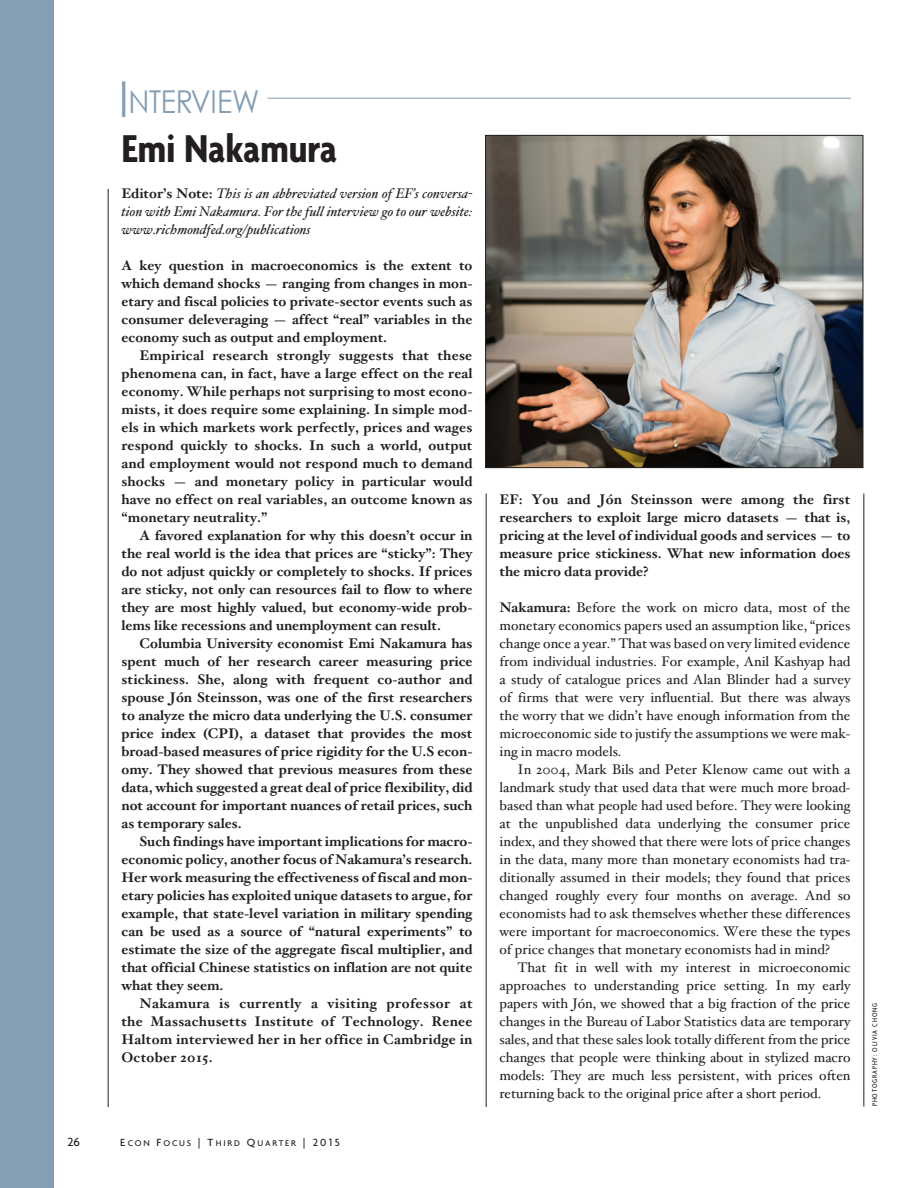
<style>
.page{position:relative;width:918px;height:1188px;background:#fff}
.page>*{position:absolute;margin:0;border:0;box-sizing:border-box;transform-origin:0 0}
.t1{font:700 condensed 42px "Agenda";letter-spacing:-.005em;color:#231f20}
.t2{font:31.5px "Century Gothic";letter-spacing:-.01em;color:#859eb3;scale:.9 1}
.Body_Copy_w_indent{font:700 13.95px/18px "Hoefler Text";color:#231f20;text-align:justify}
.Body_Copy{font:13.95px/18px "Hoefler Text";color:#231f20;text-align:justify}
.Interview_Question{font:700 13.95px/18px "Hoefler Text";color:#231f20;text-align:justify}
.New_Body_Copy{font:italic 13.95px/18px "Hoefler Text";color:#231f20;text-align:justify}
.t3{font:500 12.75px "Agenda";color:#231f20}
.t4{font:500 9px "Agenda";letter-spacing:.2em;color:#231f20}
.NEW_pull_quote{font:500 condensed 7.5px "Agenda";letter-spacing:.11em;color:#231f20}
.s1{font-size:49.5px}
.s2{font-weight:700;font-style:normal}
.s3{font-size:11.25px}
.s4{font-weight:700}
</style>
<div class="page">
<div style="left:0;top:0;width:54px;height:1188px;background:#859eb3"></div>
<hr style="left:108px;top:189px;width:1px;height:918px;background:#231f20">
<hr style="left:486px;top:494px;width:1px;height:613px;background:#231f20">
<hr style="left:863px;top:494px;width:1px;height:613px;background:#231f20">
<hr style="left:267px;top:98px;width:584px;height:1px;background:#859eb3">
<img style="left:487px;top:137px;width:374px;height:329px">
<div style="left:485px;top:135px;width:378px;height:333px;border:1px solid #231f20"></div>
<p class="t2" style="left:119px;top:83px;width:158px"><span class="s1">I</span>NTERVIEW</p>
<p class="t1" style="left:122px;top:124px;width:217px">Emi Nakamura</p>
<p class="New_Body_Copy" style="left:122px;top:184px;width:352px"><span class="s2">Editor’s Note:</span> This is an abbreviated version of EF’s conversa&shy;tion with Emi Nakamura. For the full interview go to our website: www.richmondfed.org/publications</p>
<p class="Body_Copy_w_indent" style="left:122px;top:257px;width:353px">A key question in macroeconomics is the extent to which demand shocks — ranging from changes in mon&shy;etary and fiscal policies to private-sector events such as consumer deleveraging — affect “real” variables in the economy such as output and employment.</p>
<p class="Body_Copy_w_indent" style="left:122px;top:347px;width:353px;text-indent:18px">Empirical research strongly suggests that these phenomena can, in fact, have a large effect on the real economy. While perhaps not surprising to most econo&shy;mists, it does require some explaining. In simple mod&shy;els in which markets work perfectly, prices and wages respond quickly to shocks. In such a world, output and employment would not respond much to demand shocks — and monetary policy in particular would have no effect on real variables, an outcome known as “monetary neutrality.”</p>
<p class="Body_Copy_w_indent" style="left:122px;top:527px;width:353px;text-indent:18px">A favored explanation for why this doesn’t occur in the real world is the idea that prices are “sticky”: They do not adjust quickly or completely to shocks. If prices are sticky, not only can resources fail to flow to where they are most highly valued, but economy-wide prob&shy;lems like recessions and unemployment can result.</p>
<p class="Body_Copy_w_indent" style="left:122px;top:635px;width:353px;text-indent:18px">Columbia University economist Emi Nakamura has spent much of her research career measuring price stickiness. She, along with frequent co-author and spouse Jón Steinsson, was one of the first researchers to analyze the micro data underlying the U.S. consumer price index (CPI), a dataset that provides the most broad-based measures of price rigidity for the U.S econ&shy;omy. They showed that previous measures from these data, which suggested a great deal of price flexibility, did not account for important nuances of retail prices, such as temporary sales.</p>
<p class="Body_Copy_w_indent" style="left:122px;top:833px;width:353px;text-indent:18px">Such findings have important implications for macro&shy;economic policy, another focus of Nakamura’s research.<br>Her work measuring the effectiveness of fiscal and mon&shy;etary policies has exploited unique datasets to argue, for example, that state-level variation in military spending can be used as a source of “natural experiments” to estimate the size of the aggregate fiscal multiplier, and that official Chinese statistics on inflation are not quite what they seem.</p>
<p class="Body_Copy_w_indent" style="left:122px;top:995px;width:353px;text-indent:18px">Nakamura is currently a visiting professor at the Massachusetts Institute of Technology. Renee Haltom interviewed her in her office in Cambridge in October 2015.</p>
<p class="t3" style="left:68px;top:1134px;width:14px">26</p>
<p class="t4" style="left:120px;top:1138px;width:221px"><span class="s3">E</span>CON <span class="s3">F</span>OCUS <span class="s3">|</span> <span class="s3">T</span>HIRD <span class="s3">Q</span>UARTER <span class="s3">| 2015</span></p>
<p class="Interview_Question" style="left:500px;top:491px;width:353px">EF: You and Jón Steinsson were among the first researchers to exploit large micro datasets — that is, pricing at the level of individual goods and services — to measure price stickiness. What new information does the micro data provide?</p>
<p class="Body_Copy" style="left:500px;top:599px;width:353px"><span class="s4">Nakamura:</span> Before the work on micro data, most of the monetary economics papers used an assumption like, “prices change once a year.” That was based on very limited evidence from individual industries. For example, Anil Kashyap had a study of catalogue prices and Alan Blinder had a survey of firms that were very influential. But there was always the worry that we didn’t have enough information from the microeconomic side to justify the assumptions we were mak&shy;ing in macro models.</p>
<p class="Body_Copy" style="left:500px;top:761px;width:353px;text-indent:18px">In 2004, Mark Bils and Peter Klenow came out with a landmark study that used data that were much more broad&shy;based than what people had used before. They were looking at the unpublished data underlying the consumer price index, and they showed that there were lots of price changes in the data, many more than monetary economists had tra&shy;ditionally assumed in their models; they found that prices changed roughly every four months on average. And so economists had to ask themselves whether these differences were important for macroeconomics. Were these the types of price changes that monetary economists had in mind?</p>
<p class="Body_Copy" style="left:500px;top:959px;width:353px;text-indent:18px">That fit in well with my interest in microeconomic approaches to understanding price setting. In my early papers with Jón, we showed that a big fraction of the price changes in the Bureau of Labor Statistics data are temporary sales, and that these sales look totally different from the price changes that people were thinking about in stylized macro models: They are much less persistent, with prices often returning back to the original price after a short period.</p>
<p class="NEW_pull_quote" style="left:870px;top:1106px;width:105px;rotate:-90deg">PHOTOGRAPHY: OLIVIA CHONG</p>
</div>
